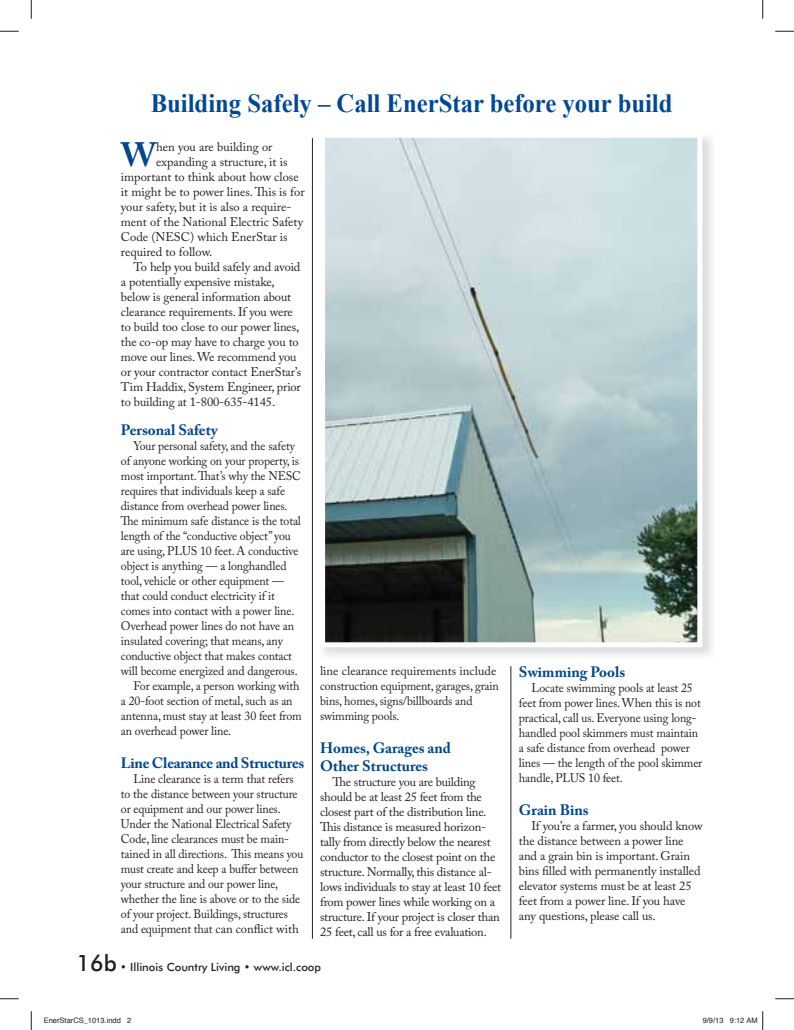
<style>
.page{position:relative;width:794px;height:1030px;background:#fff}
.page>*{position:absolute;margin:0;border:0;box-sizing:border-box;transform-origin:0 0}
.t1{font:700 33.62px "Adobe Caslon Pro";color:#00458d}
.t2{font:700 26.25px "Times New Roman";color:#004896;scale:.94 1}
.t3{font:700 15px/18px "Adobe Caslon Pro";color:#00458d}
.t4{font:700 15px "Adobe Caslon Pro";letter-spacing:-.02em;color:#00458d}
.t5{font:12.5px/15px "Adobe Caslon Pro";letter-spacing:-.01em;color:#231f20}
.t6{font:12.5px/15px "Adobe Caslon Pro";letter-spacing:-.01em;color:#231f20;scale:.95 1}
.t7{font:500 11.25px "Futura BT";color:#231f20}
.t8{font:7.5px "Helvetica";color:#231f20}
.s1{font-size:22.5px}
</style>
<div class="page">
<img style="left:323px;top:136px;width:389px;height:520px">
<img style="left:326px;top:139px;width:370px;height:502px">
<div style="left:320px;top:133px;width:382px;height:514px;border:5px solid #fff"></div>
<hr style="left:511px;top:666px;width:1px;height:273px;background:#231f20">
<hr style="left:312px;top:138px;width:1px;height:801px;background:#231f20">
<svg style="left:0;top:30px;width:19px;height:2px"></svg>
<svg style="left:775px;top:30px;width:19px;height:2px"></svg>
<svg style="left:0;top:998px;width:19px;height:2px"></svg>
<svg style="left:775px;top:998px;width:19px;height:2px"></svg>
<svg style="left:30px;top:0;width:2px;height:19px"></svg>
<svg style="left:30px;top:1011px;width:2px;height:19px"></svg>
<svg style="left:762px;top:0;width:1px;height:19px"></svg>
<svg style="left:762px;top:1011px;width:1px;height:19px"></svg>
<h2 class="t2" style="left:151px;top:88px;width:557px">Building Safely – Call EnerStar before your build</h2>
<h1 class="t1" style="left:121px;top:142px;width:37px">W</h1>
<p class="t5" style="left:156px;top:141px;width:118px">hen you are building or</p>
<p class="t5" style="left:156px;top:156px;width:133px">expanding a structure, it is</p>
<p class="t5" style="left:121px;top:171px;width:179px">important to think about how close</p>
<p class="t5" style="left:121px;top:186px;width:185px">it might be to power lines. This is for</p>
<p class="t5" style="left:121px;top:201px;width:172px">your safety, but it is also a require-</p>
<p class="t5" style="left:121px;top:216px;width:184px">ment of the National Electric Safety</p>
<p class="t5" style="left:121px;top:231px;width:168px">Code (NESC) which EnerStar is</p>
<p class="t5" style="left:121px;top:246px;width:93px">required to follow.</p>
<p class="t5" style="left:133px;top:261px;width:169px">To help you build safely and avoid</p>
<p class="t5" style="left:121px;top:276px;width:155px">a potentially expensive mistake,</p>
<p class="t5" style="left:121px;top:291px;width:172px">below is general information about</p>
<p class="t5" style="left:121px;top:306px;width:173px">clearance requirements. If you were</p>
<p class="t5" style="left:121px;top:321px;width:180px">to build too close to our power lines,</p>
<p class="t5" style="left:121px;top:336px;width:179px">the co-op may have to charge you to</p>
<p class="t5" style="left:121px;top:351px;width:177px">move our lines. We recommend you</p>
<p class="t5" style="left:121px;top:366px;width:182px">or your contractor contact EnerStar’s</p>
<p class="t5" style="left:121px;top:381px;width:181px">Tim Haddix, System Engineer, prior</p>
<p class="t5" style="left:121px;top:396px;width:156px">to building at 1-800-635-4145.</p>
<p class="t3" style="left:121px;top:423px;width:98px">Personal Safety</p>
<p class="t6" style="left:133px;top:440px;width:172px">Your personal safety, and the safety</p>
<p class="t6" style="left:121px;top:455px;width:189px">of anyone working on your property, is</p>
<p class="t6" style="left:121px;top:470px;width:191px">most important. That’s why the NESC</p>
<p class="t6" style="left:121px;top:485px;width:174px">requires that individuals keep a safe</p>
<p class="t6" style="left:121px;top:500px;width:177px">distance from overhead power lines.</p>
<p class="t6" style="left:121px;top:515px;width:191px">The minimum safe distance is the total</p>
<p class="t6" style="left:121px;top:530px;width:180px">length of the “conductive object” you</p>
<p class="t6" style="left:121px;top:545px;width:188px">are using, PLUS 10 feet. A conductive</p>
<p class="t6" style="left:121px;top:560px;width:176px">object is anything — a longhandled</p>
<p class="t6" style="left:121px;top:575px;width:173px">tool, vehicle or other equipment —</p>
<p class="t6" style="left:121px;top:590px;width:164px">that could conduct electricity if it</p>
<p class="t6" style="left:121px;top:605px;width:184px">comes into contact with a power line.</p>
<p class="t6" style="left:121px;top:620px;width:184px">Overhead power lines do not have an</p>
<p class="t6" style="left:121px;top:635px;width:172px">insulated covering; that means, any</p>
<p class="t6" style="left:121px;top:650px;width:182px">conductive object that makes contact</p>
<p class="t6" style="left:121px;top:665px;width:188px">will become energized and dangerous.</p>
<p class="t6" style="left:133px;top:680px;width:176px">For example, a person working with</p>
<p class="t6" style="left:121px;top:695px;width:182px">a 20-foot section of metal, such as an</p>
<p class="t6" style="left:121px;top:710px;width:192px">antenna, must stay at least 30 feet from</p>
<p class="t6" style="left:121px;top:725px;width:118px">an overhead power line.</p>
<p class="t4" style="left:121px;top:758px;width:185px">Line Clearance and Structures</p>
<p class="t6" style="left:121px;top:773px;width:194px;text-indent:13px">Line clearance is a term that refers to the distance between your structure or equipment and our power lines.<br>Under the National Electrical Safety Code, line clearances must be main&shy;tained in all directions. This means you must create and keep a buffer between your structure and our power line, whether the line is above or to the side of your project. Buildings, structures and equipment that can conflict with</p>
<p class="t5" style="left:320px;top:665px;width:180px">line clearance requirements include construction equipment, garages, grain bins, homes, signs/billboards and swimming pools.</p>
<p class="t3" style="left:320px;top:741px;width:132px">Homes, Garages and<br>Other Structures</p>
<p class="t5" style="left:320px;top:776px;width:183px;text-indent:12px">The structure you are building should be at least 25 feet from the closest part of the distribution line.<br>This distance is measured horizon&shy;tally from directly below the nearest conductor to the closest point on the structure. Normally, this distance al&shy;lows individuals to stay at least 10 feet from power lines while working on a structure. If your project is closer than 25 feet, call us for a free evaluation.</p>
<p class="t7" style="left:77px;top:961px;width:246px"><span class="s1">16b</span> • Illinois Country Living • www.icl.coop</p>
<p class="t3" style="left:519px;top:665px;width:108px">Swimming Pools</p>
<p class="t6" style="left:519px;top:682px;width:195px;text-indent:13px">Locate swimming pools at least 25 feet from power lines. When this is not practical, call us. Everyone using long&shy;handled pool skimmers must maintain a safe distance from overhead power lines — the length of the pool skimmer handle, PLUS 10 feet.</p>
<p class="t3" style="left:519px;top:803px;width:71px">Grain Bins</p>
<p class="t5" style="left:519px;top:820px;width:185px;text-indent:12px">If you’re a farmer, you should know the distance between a power line and a grain bin is important. Grain bins filled with permanently installed elevator systems must be at least 25 feet from a power line. If you have any questions, please call us.</p>
<p class="t8" style="left:44px;top:1017px;width:89px">EnerStarCS_1013.indd 2</p>
<p class="t8" style="left:702px;top:1017px;width:57px">9/9/13 9:12 AM</p>
</div>
